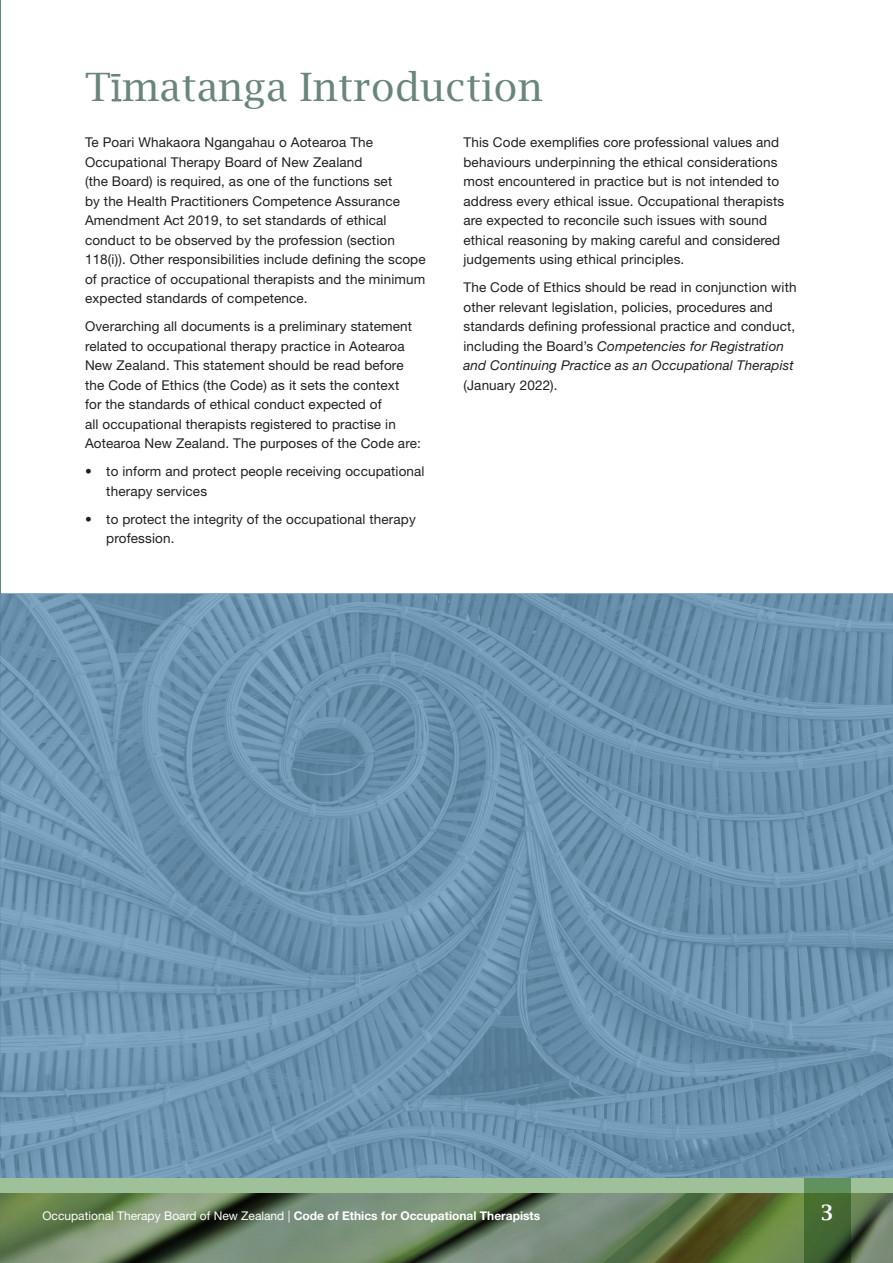
<style>
.page{position:relative;width:893px;height:1263px;background:#fff}
.page>*{position:absolute;margin:0;border:0;box-sizing:border-box;transform-origin:0 0}
.Heading{font:39px "Lucida Bright";letter-spacing:.01em;color:#6a857c}
.t1{font:21px "Lucida Bright Demibold";color:#fff}
.Text{font:13.5px/19.5px "Helvetica Neue LT Pro";letter-spacing:.01em;color:#231f20}
.t2{font:12px "Helvetica Neue LT Pro";color:#fff}
.s1{font-family:"Duplicate Ionic";font-weight:300;font-size:43.5px}
.s2{font-style:italic}
.s3{font-weight:700}
</style>
<div class="page">
<hr style="left:0;top:0;width:1px;height:1263px;background:#6a857c">
<svg style="left:0;top:594px;width:893px;height:584px;background:#6b92ae"></svg>
<img style="left:0;top:1192px;width:893px;height:71px">
<div style="left:0;top:1178px;width:893px;height:14px;background:#9ec19a"></div>
<svg style="left:804px;top:1178px;width:46px;height:85px;background:#446936"></svg>
<p class="Heading" style="left:85px;top:63px;width:459px">T<span class="s1">ī</span>matanga Introduction</p>
<p class="Text" style="left:85px;top:132px;width:342px">Te Poari Whakaora Ngangahau o Aotearoa The Occupational Therapy Board of New Zealand<br>(the Board) is required, as one of the functions set<br>by the Health Practitioners Competence Assurance Amendment Act 2019, to set standards of ethical conduct to be observed by the profession (section 118(i)). Other responsibilities include defining the scope of practice of occupational therapists and the minimum expected standards of competence.</p>
<p class="Text" style="left:85px;top:316px;width:337px">Overarching all documents is a preliminary statement related to occupational therapy practice in Aotearoa New Zealand. This statement should be read before the Code of Ethics (the Code) as it sets the context<br>for the standards of ethical conduct expected of<br>all occupational therapists registered to practise in Aotearoa New Zealand. The purposes of the Code are:</p>
<p class="Text" style="left:106px;top:461px;width:320px;text-indent:-21px">• to inform and protect people receiving occupational therapy services</p>
<p class="Text" style="left:106px;top:509px;width:311px;text-indent:-21px">• to protect the integrity of the occupational therapy profession.</p>
<p class="Text" style="left:463px;top:132px;width:322px">This Code exemplifies core professional values and behaviours underpinning the ethical considerations most encountered in practice but is not intended to address every ethical issue. Occupational therapists are expected to reconcile such issues with sound ethical reasoning by making careful and considered judgements using ethical principles.</p>
<p class="Text" style="left:463px;top:277px;width:335px">The Code of Ethics should be read in conjunction with other relevant legislation, policies, procedures and standards defining professional practice and conduct, including the Board’s <span class="s2">Competencies for Registration and Continuing Practice as an Occupational Therapist </span>(January 2022).</p>
<p class="t2" style="left:43px;top:1208px;width:499px">Occupational Therapy Board of New Zealand | <span class="s3">Code of Ethics for Occupational Therapists</span></p>
<h2 class="t1" style="left:820px;top:1200px;width:15px">3</h2>
</div>
